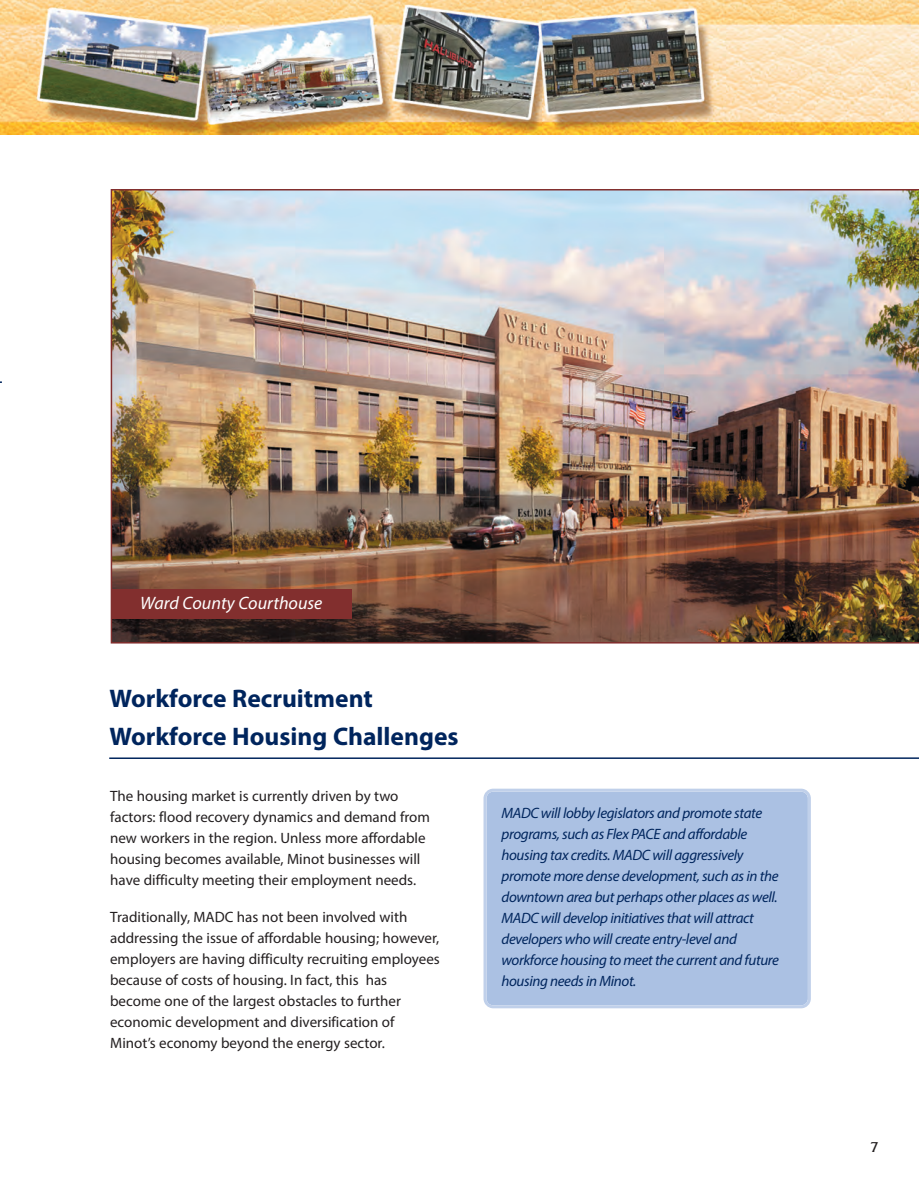
<style>
.page{position:relative;width:919px;height:1188px;background:#fff}
.page>*{position:absolute;margin:0;border:0;box-sizing:border-box;transform-origin:0 0}
.t1{font:700 25.5px/38.4px "Myriad Pro";color:#00255d}
.t2{font:italic 18px "Myriad Pro";color:#fff}
.t3{font:15px/21px "Myriad Pro";color:#231f20}
.t4{font:italic 15px/21px "Myriad Pro";letter-spacing:-.025em;color:#00255d}
.t5{font:15px "Friz Quadrata";color:#231f20}
</style>
<div class="page">
<img style="left:0;top:0;width:918px;height:135px">
<img style="left:111px;top:189px;width:807px;height:455px">
<div style="left:111px;top:590px;width:240px;height:29px;background:#822f2e"></div>
<div style="left:483px;top:789px;width:327px;height:219px;background:#abc1e3"></div>
<hr style="left:109px;top:757px;width:809px;height:2px;background:#00255d">
<p class="t2" style="left:140px;top:596px;width:183px">Ward County Courthouse</p>
<h1 class="t1" style="left:109px;top:681px;width:350px">Workforce Recruitment<br>Workforce Housing Challenges</h1>
<p class="t3" style="left:110px;top:786px;width:321px">The housing market is currently driven by two factors: flood recovery dynamics and demand from new workers in the region. Unless more affordable housing becomes available, Minot businesses will have difficulty meeting their employment needs.</p>
<p class="t3" style="left:110px;top:907px;width:331px">Traditionally, MADC has not been involved with addressing the issue of affordable housing; however, employers are having difficulty recruiting employees because of costs of housing. In fact, this has become one of the largest obstacles to further economic development and diversification of Minot’s economy beyond the energy sector.</p>
<p class="t4" style="left:501px;top:804px;width:279px">MADC will lobby legislators and promote state programs, such as Flex PACE and affordable housing tax credits. MADC will aggressively promote more dense development, such as in the downtown area but perhaps other places as well.<br>MADC will develop initiatives that will attract developers who will create entry-level and workforce housing to meet the current and future housing needs in Minot.</p>
<p class="t5" style="left:869px;top:1138px;width:10px">7</p>
</div>
